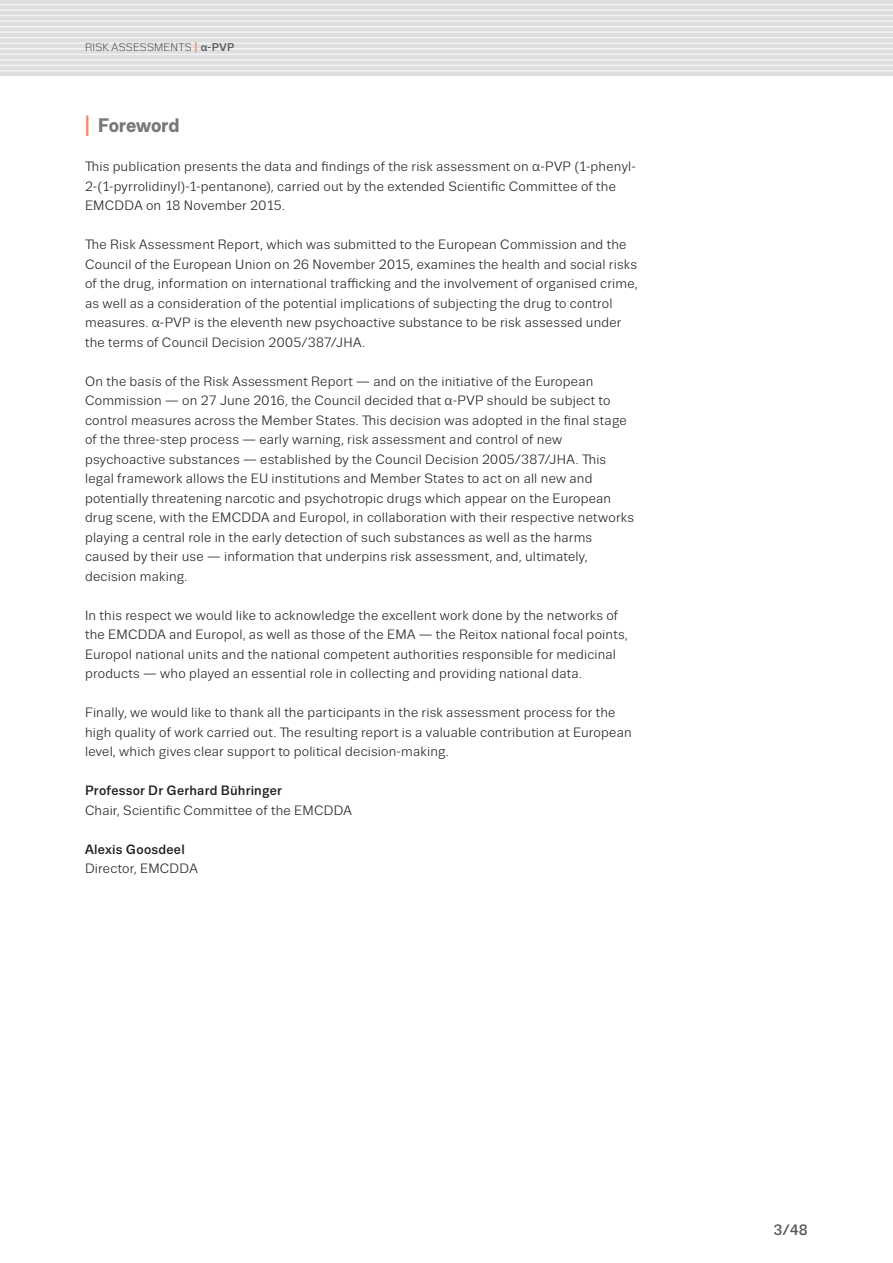
<style>
.page{position:relative;width:893px;height:1263px;background:#fff}
.page>*{position:absolute;margin:0;border:0;box-sizing:border-box;transform-origin:0 0}
.I_Headline{font:700 19.5px "Trivia Sans";letter-spacing:-.005em;color:#76787b}
.t1{font:500 15px "Trivia Sans";color:#57585a}
.TEXT_Regular_9_13{font:13.5px/19.5px "Trivia Sans";letter-spacing:.015em;color:#231f20}
.TEXT_Regular_9_13-2{font:500 13.5px "Trivia Sans";letter-spacing:.02em;color:#231f20}
.t2{font:300 11.25px "Trivia Sans";letter-spacing:.02em;color:#231f20}
.s1{font-weight:500;color:#f58964}
.s2{font-weight:500;color:#57585a}
.s3{font-size:29.25px;color:#f58964}
</style>
<div class="page">
<div style="left:0;top:0;width:893px;height:76px;background:#dddee0"></div>
<hr style="left:0;top:0;width:893px;height:1px;background:#f2f3f4">
<hr style="left:0;top:4px;width:893px;height:1px;background:#f2f3f4">
<hr style="left:0;top:9px;width:893px;height:2px;background:#f2f3f4">
<hr style="left:0;top:15px;width:893px;height:1px;background:#f2f3f4">
<hr style="left:0;top:20px;width:893px;height:2px;background:#f2f3f4">
<hr style="left:0;top:26px;width:893px;height:1px;background:#f2f3f4">
<hr style="left:0;top:31px;width:893px;height:2px;background:#f2f3f4">
<hr style="left:0;top:37px;width:893px;height:1px;background:#f2f3f4">
<hr style="left:0;top:43px;width:893px;height:1px;background:#f2f3f4">
<hr style="left:0;top:48px;width:893px;height:2px;background:#f2f3f4">
<hr style="left:0;top:54px;width:893px;height:1px;background:#f2f3f4">
<hr style="left:0;top:59px;width:893px;height:2px;background:#f2f3f4">
<hr style="left:0;top:65px;width:893px;height:1px;background:#f2f3f4">
<hr style="left:0;top:70px;width:893px;height:2px;background:#f2f3f4">
<hr style="left:0;top:0;width:1px;height:76px;background:#f58964">
<svg style="left:0;top:0;width:1px;height:72px"></svg>
<p class="t2" style="left:85px;top:42px;width:151px">RISK ASSESSMENTS <span class="s1">|</span> <span class="s2">α-PVP</span></p>
<p class="I_Headline" style="left:85px;top:115px;width:96px"><span class="s3">I</span> Foreword</p>
<p class="TEXT_Regular_9_13" style="left:85px;top:157px;width:552px">This publication presents the data and findings of the risk assessment on α-PVP (1-phenyl-<br>2-(1-pyrrolidinyl)-1-pentanone), carried out by the extended Scientific Committee of the<br>EMCDDA on 18 November 2015.</p>
<p class="TEXT_Regular_9_13" style="left:85px;top:235px;width:554px">The Risk Assessment Report, which was submitted to the European Commission and the Council of the European Union on 26 November 2015, examines the health and social risks of the drug, information on international trafficking and the involvement of organised crime, as well as a consideration of the potential implications of subjecting the drug to control measures. α-PVP is the eleventh new psychoactive substance to be risk assessed under the terms of Council Decision 2005/387/JHA.</p>
<p class="TEXT_Regular_9_13" style="left:85px;top:371px;width:550px">On the basis of the Risk Assessment Report — and on the initiative of the European Commission — on 27 June 2016, the Council decided that α-PVP should be subject to control measures across the Member States. This decision was adopted in the final stage of the three-step process — early warning, risk assessment and control of new psychoactive substances — established by the Council Decision 2005/387/JHA. This legal framework allows the EU institutions and Member States to act on all new and potentially threatening narcotic and psychotropic drugs which appear on the European drug scene, with the EMCDDA and Europol, in collaboration with their respective networks playing a central role in the early detection of such substances as well as the harms caused by their use — information that underpins risk assessment, and, ultimately, decision making.</p>
<p class="TEXT_Regular_9_13" style="left:85px;top:605px;width:544px">In this respect we would like to acknowledge the excellent work done by the networks of the EMCDDA and Europol, as well as those of the EMA — the Reitox national focal points, Europol national units and the national competent authorities responsible for medicinal products — who played an essential role in collecting and providing national data.</p>
<p class="TEXT_Regular_9_13" style="left:85px;top:703px;width:548px">Finally, we would like to thank all the participants in the risk assessment process for the high quality of work carried out. The resulting report is a valuable contribution at European level, which gives clear support to political decision-making.</p>
<p class="TEXT_Regular_9_13-2" style="left:85px;top:783px;width:198px">Professor Dr Gerhard Bühringer</p>
<p class="TEXT_Regular_9_13" style="left:85px;top:800px;width:268px">Chair, Scientific Committee of the EMCDDA</p>
<p class="TEXT_Regular_9_13-2" style="left:85px;top:842px;width:101px">Alexis Goosdeel</p>
<p class="TEXT_Regular_9_13" style="left:85px;top:859px;width:114px">Director, EMCDDA</p>
<p class="t1" style="left:774px;top:1221px;width:36px">3/48</p>
</div>
